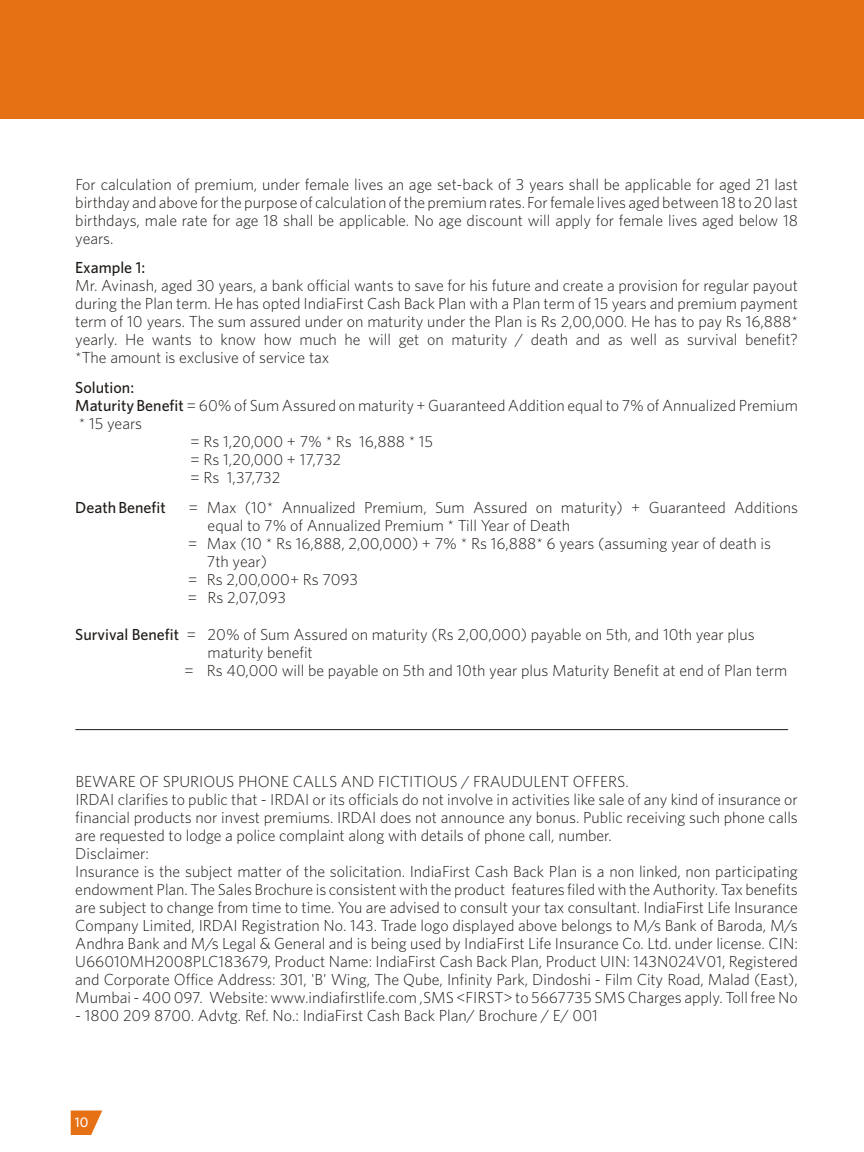
<style>
.page{position:relative;width:864px;height:1152px;background:#fff}
.page>*{position:absolute;margin:0;border:0;box-sizing:border-box;transform-origin:0 0}
.t1{font:300 16px/18px "Whitney";color:#1f1a17;text-align:justify}
.t2{font:500 16px "Whitney";color:#1f1a17}
.t3{font:16px "Whitney";color:#1f1a17}
.t4{font:700 14px "Whitney";color:#fff}
.s1{font-weight:500}
</style>
<div class="page">
<div style="left:0;top:0;width:864px;height:119px;background:#e67014"></div>
<svg style="left:71px;top:1111px;width:31px;height:24px"></svg>
<hr style="left:75px;top:729px;width:713px;height:1px;background:#1f1a17">
<p class="t1" style="left:75px;top:176px;width:724px">For calculation of premium, under female lives an age set-back of 3 years shall be applicable for aged 21 last birthday and above for the purpose of calculation of the premium rates. For female lives aged between 18 to 20 last birthdays, male rate for age 18 shall be applicable. No age discount will apply for female lives aged below 18 years.</p>
<p class="t2" style="left:75px;top:262px;width:71px">Example 1:</p>
<p class="t1" style="left:75px;top:278px;width:724px">Mr. Avinash, aged 30 years, a bank official wants to save for his future and create a provision for regular payout during the Plan term. He has opted IndiaFirst Cash Back Plan with a Plan term of 15 years and premium payment term of 10 years. The sum assured under on maturity under the Plan is Rs 2,00,000. He has to pay Rs 16,888* yearly. He wants to know how much he will get on maturity / death and as well as survival benefit? *The amount is exclusive of service tax</p>
<p class="t2" style="left:75px;top:381px;width:60px">Solution:</p>
<p class="t1" style="left:75px;top:398px;width:724px"><span class="s1">Maturity Benefit</span> = 60% of Sum Assured on maturity + Guaranteed Addition equal to 7% of Annualized Premium</p>
<p class="t1" style="left:79px;top:416px;width:65px">* 15 years</p>
<p class="t1" style="left:190px;top:434px;width:245px">= Rs 1,20,000 + 7% * Rs 16,888 * 15</p>
<p class="t1" style="left:190px;top:452px;width:153px">= Rs 1,20,000 + 17,732</p>
<p class="t1" style="left:190px;top:470px;width:92px">= Rs 1,37,732</p>
<p class="t2" style="left:75px;top:501px;width:92px">Death Benefit</p>
<p class="t1" style="left:189px;top:500px;width:611px">= Max (10* Annualized Premium, Sum Assured on maturity) + Guaranteed Additions</p>
<p class="t1" style="left:208px;top:518px;width:364px">equal to 7% of Annualized Premium * Till Year of Death</p>
<p class="t1" style="left:188px;top:536px;width:585px">= Max (10 * Rs 16,888, 2,00,000) + 7% * Rs 16,888* 6 years (assuming year of death is</p>
<p class="t1" style="left:207px;top:554px;width:62px">7th year)</p>
<p class="t1" style="left:188px;top:572px;width:172px">= Rs 2,00,000+ Rs 7093</p>
<p class="t1" style="left:188px;top:590px;width:100px">= Rs 2,07,093</p>
<p class="t1" style="left:75px;top:627px;width:681px"><span class="s1">Survival Benefit</span> = 20% of Sum Assured on maturity (Rs 2,00,000) payable on 5th, and 10th year plus</p>
<p class="t1" style="left:208px;top:645px;width:107px">maturity benefit</p>
<p class="t1" style="left:184px;top:663px;width:605px">= Rs 40,000 will be payable on 5th and 10th year plus Maturity Benefit at end of Plan term</p>
<p class="t1" style="left:75px;top:774px;width:724px;text-align:left">BEWARE OF SPURIOUS PHONE CALLS AND FICTITIOUS / FRAUDULENT OFFERS.<br>IRDAI clarifies to public that - IRDAI or its officials do not involve in activities like sale of any kind of insurance or financial products nor invest premiums. IRDAI does not announce any bonus. Public receiving such phone calls are requested to lodge a police complaint along with details of phone call, number.</p>
<p class="t3" style="left:75px;top:848px;width:75px">Disclaimer:</p>
<p class="t1" style="left:75px;top:864px;width:724px">Insurance is the subject matter of the solicitation. IndiaFirst Cash Back Plan is a non linked, non participating endowment Plan. The Sales Brochure is consistent with the product features filed with the Authority. Tax benefits are subject to change from time to time. You are advised to consult your tax consultant. IndiaFirst Life Insurance Company Limited, IRDAI Registration No. 143. Trade logo displayed above belongs to M/s Bank of Baroda, M/s Andhra Bank and M/s Legal &amp; General and is being used by IndiaFirst Life Insurance Co. Ltd. under license. CIN:<br>U66010MH2008PLC183679, Product Name: IndiaFirst Cash Back Plan, Product UIN: 143N024V01, Registered and Corporate Office Address: 301, 'B' Wing, The Qube, Infinity Park, Dindoshi - Film City Road, Malad (East), Mumbai - 400 097. Website: www.indiafirstlife.com ,SMS &lt;FIRST&gt; to 5667735 SMS Charges apply. Toll free No</p>
<p class="t1" style="left:75px;top:1008px;width:524px">- 1800 209 8700. Advtg. Ref. No.: IndiaFirst Cash Back Plan/ Brochure / E/ 001</p>
<p class="t4" style="left:75px;top:1117px;width:15px">10</p>
</div>
